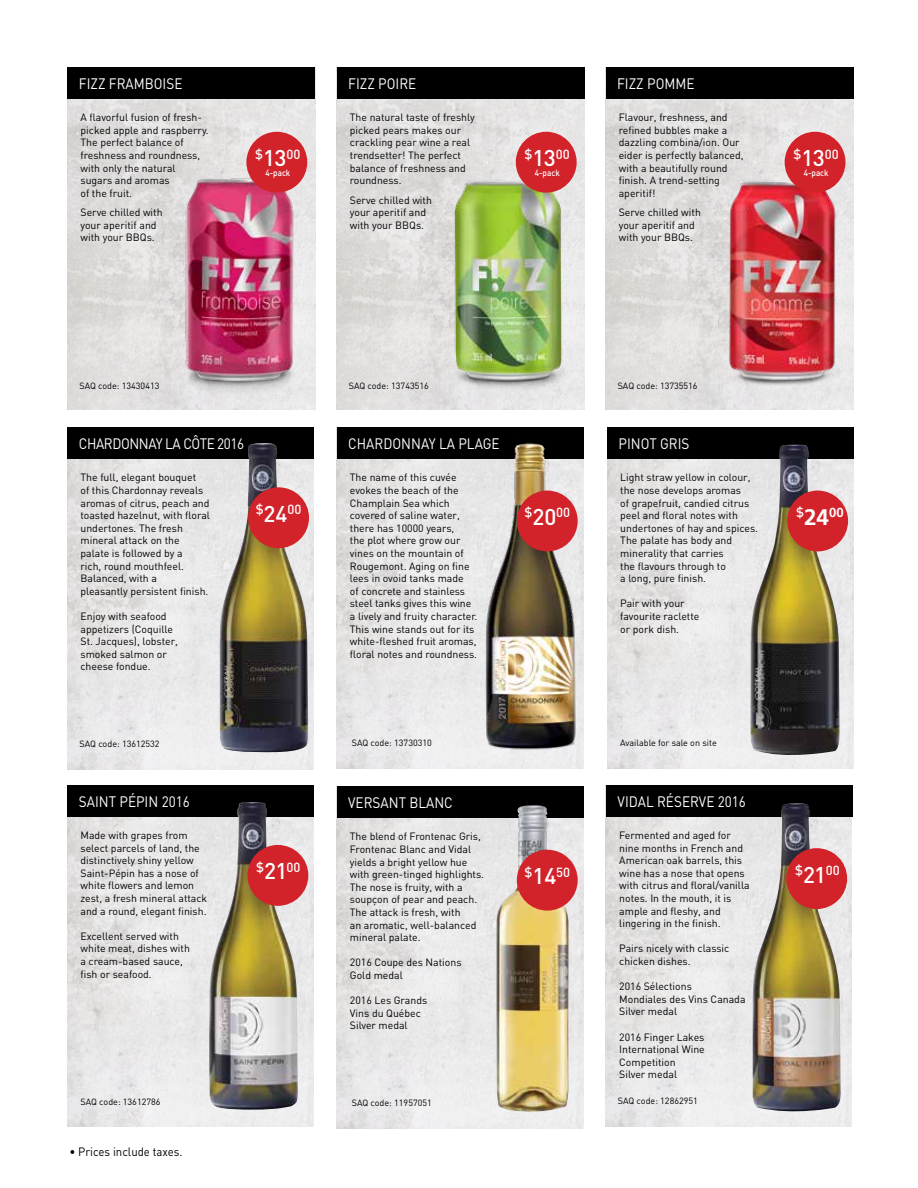
<style>
.page{position:relative;width:918px;height:1188px;background:#fff}
.page>*{position:absolute;margin:0;border:0;box-sizing:border-box;transform-origin:0 0}
.t1{font:700 22.5px "Frutiger";color:#fff}
.t2{font:15px "DIN";color:#fff;scale:.9 1}
.t3{font:15px "DIN";letter-spacing:-.03em;color:#fff;scale:.9 1}
.t4{font:500 13.05px "DIN";color:#fff}
.t5{font:12px "DIN";color:#000;scale:.95 1}
.t6{font:10.5px/12.6px "DIN";color:#000}
.t7{font:9px "DIN";color:#000}
.t8{font:500 9px "DIN";color:#fff;scale:.9 1}
.s1{font-size:22.5px}
</style>
<div class="page">
<img style="left:607px;top:459px;width:246px;height:310px">
<div style="left:607px;top:428px;width:246px;height:31px;background:#000"></div>
<img style="left:750px;top:445px;width:91px;height:314px">
<div style="left:787px;top:491px;width:61px;height:60px;background:#d2232a;border-radius:50%"></div>
<img style="left:337px;top:459px;width:246px;height:310px">
<div style="left:337px;top:428px;width:246px;height:31px;background:#000"></div>
<img style="left:473px;top:443px;width:105px;height:315px">
<div style="left:517px;top:491px;width:61px;height:60px;background:#d2232a;border-radius:50%"></div>
<img style="left:337px;top:818px;width:246px;height:310px">
<div style="left:337px;top:787px;width:246px;height:31px;background:#000"></div>
<img style="left:494px;top:805px;width:75px;height:308px">
<div style="left:517px;top:850px;width:61px;height:61px;background:#d2232a;border-radius:50%"></div>
<img style="left:606px;top:817px;width:246px;height:310px">
<div style="left:606px;top:785px;width:246px;height:32px;background:#000"></div>
<img style="left:751px;top:803px;width:91px;height:313px">
<div style="left:786px;top:848px;width:61px;height:61px;background:#d2232a;border-radius:50%"></div>
<img style="left:68px;top:817px;width:246px;height:310px">
<div style="left:68px;top:785px;width:246px;height:32px;background:#000"></div>
<img style="left:209px;top:802px;width:89px;height:308px">
<div style="left:247px;top:845px;width:61px;height:61px;background:#d2232a;border-radius:50%"></div>
<img style="left:68px;top:459px;width:246px;height:310px">
<div style="left:68px;top:428px;width:246px;height:31px;background:#000"></div>
<img style="left:218px;top:443px;width:91px;height:310px">
<div style="left:248px;top:487px;width:61px;height:61px;background:#d2232a;border-radius:50%"></div>
<img style="left:68px;top:99px;width:247px;height:310px">
<div style="left:68px;top:67px;width:247px;height:32px;background:#000"></div>
<img style="left:177px;top:171px;width:120px;height:223px">
<div style="left:246px;top:132px;width:61px;height:61px;background:#d2232a;border-radius:50%"></div>
<img style="left:606px;top:99px;width:247px;height:310px">
<div style="left:606px;top:67px;width:247px;height:32px;background:#000"></div>
<img style="left:715px;top:171px;width:124px;height:221px">
<div style="left:785px;top:132px;width:61px;height:61px;background:#d2232a;border-radius:50%"></div>
<img style="left:337px;top:99px;width:248px;height:310px">
<div style="left:337px;top:67px;width:248px;height:32px;background:#000"></div>
<img style="left:446px;top:170px;width:125px;height:226px">
<div style="left:516px;top:132px;width:61px;height:61px;background:#d2232a;border-radius:50%"></div>
<h2 class="t2" style="left:79px;top:74px;width:117px">FIZZ FRAMBOISE</h2>
<p class="t6" style="left:81px;top:111px;width:130px">A flavorful fusion of fresh&shy;picked apple and raspberry.<br>The perfect balance of freshness and roundness, with only the natural sugars and aromas<br>of the fruit.</p>
<p class="t6" style="left:81px;top:206px;width:84px">Serve chilled with your aperitif and with your BBQs.</p>
<p class="t4" style="left:255px;top:146px;width:47px">$<span class="s1">13</span>00</p>
<p class="t8" style="left:266px;top:167px;width:29px">4-pack</p>
<h2 class="t2" style="left:348px;top:74px;width:77px">FIZZ POIRE</h2>
<p class="t6" style="left:350px;top:111px;width:126px">The natural taste of freshly picked pears makes our crackling pear wine a real trendsetter! The perfect balance of freshness and roundness.</p>
<p class="t6" style="left:350px;top:193px;width:84px">Serve chilled with your aperitif and with your BBQs.</p>
<p class="t4" style="left:525px;top:146px;width:47px">$<span class="s1">13</span>00</p>
<p class="t8" style="left:535px;top:167px;width:29px">4-pack</p>
<h2 class="t2" style="left:617px;top:74px;width:88px">FIZZ POMME</h2>
<p class="t6" style="left:619px;top:111px;width:126px">Flavour, freshness, and refined bubbles make a dazzling combina/ion. Our eider is perfectly balanced, with a beautifully round finish. A trend-setting aperitif!</p>
<p class="t6" style="left:619px;top:206px;width:84px">Serve chilled with your aperitif and with your BBQs.</p>
<p class="t4" style="left:794px;top:146px;width:47px">$<span class="s1">13</span>00</p>
<p class="t8" style="left:804px;top:167px;width:29px">4-pack</p>
<p class="t7" style="left:79px;top:380px;width:81px">SAQ code: 13430413</p>
<p class="t7" style="left:349px;top:380px;width:81px">SAQ code: 13743516</p>
<p class="t7" style="left:618px;top:380px;width:81px">SAQ code: 13735516</p>
<h2 class="t3" style="left:79px;top:434px;width:185px">CHARDONNAY LA CÔTE 2016</h2>
<p class="t6" style="left:81px;top:471px;width:131px">The full, elegant bouquet<br>of this Chardonnay reveals aromas of citrus, peach and toasted hazelnut, with floral undertones. The fresh mineral attack on the palate is followed by a<br>rich, round mouthfeel.<br>Balanced, with a<br>pleasantly persistent finish.</p>
<p class="t6" style="left:81px;top:610px;width:99px">Enjoy with seafood appetizers (Coquille<br>St. Jacques), lobster, smoked salmon or cheese fondue.</p>
<p class="t4" style="left:256px;top:501px;width:47px">$<span class="s1">24</span>00</p>
<h2 class="t2" style="left:348px;top:434px;width:170px">CHARDONNAY LA PLAGE</h2>
<p class="t6" style="left:350px;top:471px;width:129px">The name of this cuvée evokes the beach of the<br>Champlain Sea which covered of saline water, there has 10000 years,<br>the plot where grow our vines on the mountain of<br>Rougemont. Aging on fine lees in ovoid tanks made<br>of concrete and stainless steel tanks gives this wine a lively and fruity character.<br>This wine stands out for its white-fleshed fruit aromas, floral notes and roundness.</p>
<p class="t4" style="left:524px;top:504px;width:47px">$<span class="s1">20</span>00</p>
<h2 class="t2" style="left:619px;top:434px;width:80px">PINOT GRIS</h2>
<p class="t6" style="left:620px;top:471px;width:139px">Light straw yellow in colour, the nose develops aromas<br>of grapefruit, candied citrus peel and floral notes with undertones of hay and spices.<br>The palate has body and minerality that carries<br>the flavours through to<br>a long, pure finish.</p>
<p class="t6" style="left:620px;top:597px;width:81px">Pair with your favourite raclette or pork dish.</p>
<h1 class="t1" style="left:796px;top:504px;width:49px"><sup>$</sup>24<sup>00</sup></h1>
<p class="t7" style="left:80px;top:738px;width:81px">SAQ code: 13612532</p>
<p class="t7" style="left:352px;top:737px;width:81px">SAQ code: 13730310</p>
<p class="t7" style="left:620px;top:737px;width:98px">Available for sale on site</p>
<h2 class="t2" style="left:79px;top:792px;width:125px">SAINT PÉPIN 2016</h2>
<p class="t6" style="left:81px;top:829px;width:128px">Made with grapes from select parcels of land, the distinctively shiny yellow<br>Saint-Pépin has a nose of white flowers and lemon zest, a fresh mineral attack and a round, elegant finish.</p>
<p class="t6" style="left:81px;top:929px;width:111px">Excellent served with white meat, dishes with a cream-based sauce, fish or seafood.</p>
<p class="t4" style="left:256px;top:859px;width:46px">$<span class="s1">21</span>00</p>
<h2 class="t2" style="left:348px;top:794px;width:118px">VERSANT BLANC</h2>
<p class="t6" style="left:350px;top:830px;width:136px">The blend of Frontenac Gris,<br>Frontenac Blanc and Vidal yields a bright yellow hue with green-tinged highlights.<br>The nose is fruity, with a soupçon of pear and peach.<br>The attack is fresh, with<br>an aromatic, well-balanced mineral palate.</p>
<p class="t6" style="left:350px;top:956px;width:113px">2016 Coupe des Nations<br>Gold medal</p>
<p class="t6" style="left:350px;top:994px;width:79px">2016 Les Grands<br>Vins du Québec<br>Silver medal</p>
<p class="t4" style="left:524px;top:864px;width:47px">$<span class="s1">14</span>50</p>
<h2 class="t2" style="left:618px;top:792px;width:144px">VIDAL RÉSERVE 2016</h2>
<p class="t6" style="left:619px;top:829px;width:132px">Fermented and aged for nine months in French and<br>American oak barrels, this wine has a nose that opens with citrus and floral/vanilla notes. In the mouth, it is ample and fleshy, and lingering in the finish.</p>
<p class="t6" style="left:619px;top:942px;width:112px">Pairs nicely with classic chicken dishes.</p>
<p class="t6" style="left:619px;top:980px;width:128px">2016 Sélections<br>Mondiales des Vins Canada<br>Silver medal</p>
<p class="t6" style="left:619px;top:1030px;width:87px">2016 Finger Lakes<br>International Wine<br>Competition<br>Silver medal</p>
<p class="t4" style="left:795px;top:862px;width:46px">$<span class="s1">21</span>00</p>
<p class="t7" style="left:81px;top:1096px;width:81px">SAQ code: 13612786</p>
<p class="t7" style="left:352px;top:1097px;width:81px">SAQ code: 11957051</p>
<p class="t7" style="left:618px;top:1095px;width:81px">SAQ code: 12862951</p>
<p class="t5" style="left:69px;top:1144px;width:121px">• Prices include taxes.</p>
</div>
